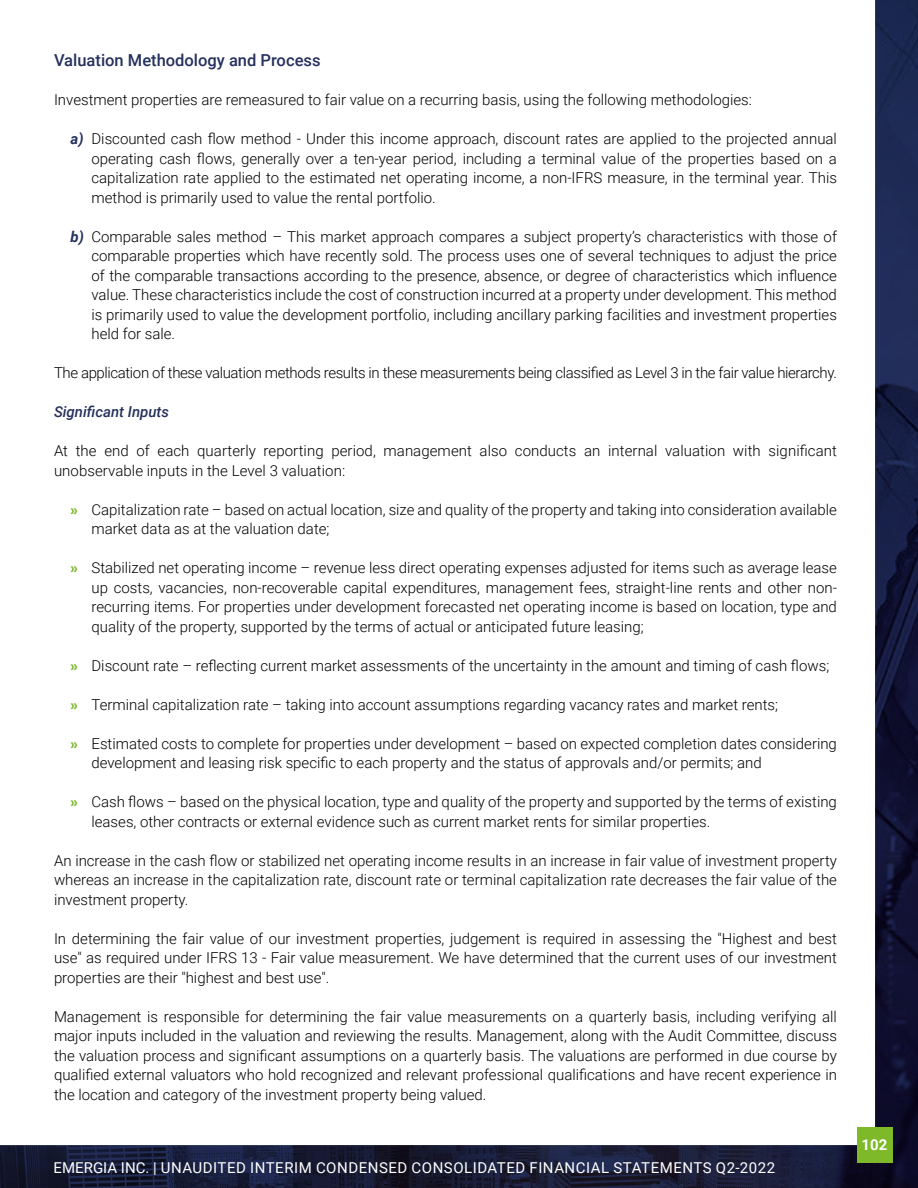
<style>
.page{position:relative;width:918px;height:1188px;background:#fff}
.page>*{position:absolute;margin:0;border:0;box-sizing:border-box;transform-origin:0 0}
.t1{font:500 16.5px "Roboto";color:#25315d}
.t2{font:300 15px/19.5px "Roboto";color:#000;text-align:justify}
.t3{font:300 15px "Roboto";letter-spacing:-.025em;color:#000}
.t4{font:15px "Roboto";letter-spacing:.035em;color:#fff}
.t5{font:italic 500 15px "Roboto";color:#25315d}
.t6{font:700 15px "Roboto";color:#fff}
.s1{font-weight:700;font-style:italic;color:#25315d}
.s2{font-family:"Myriad Pro";font-weight:900;color:#7db928}
</style>
<div class="page">
<img style="left:0;top:1145px;width:293px;height:43px">
<img style="left:293px;top:0;width:625px;height:1188px">
<div style="left:857px;top:1127px;width:36px;height:36px;background:#7db928"></div>
<p class="t1" style="left:54px;top:54px;width:268px">Valuation Methodology and Process</p>
<p class="t2" style="left:54px;top:90px;width:699px">Investment properties are remeasured to fair value on a recurring basis, using the following methodologies:</p>
<p class="t2" style="left:92px;top:129px;width:747px;text-indent:-21px"><span class="s1">a)</span> Discounted cash flow method - Under this income approach, discount rates are applied to the projected annual operating cash flows, generally over a ten-year period, including a terminal value of the properties based on a capitalization rate applied to the estimated net operating income, a non-IFRS measure, in the terminal year. This method is primarily used to value the rental portfolio.</p>
<p class="t2" style="left:92px;top:226px;width:747px;text-indent:-21px"><span class="s1">b)</span> Comparable sales method – This market approach compares a subject property’s characteristics with those of comparable properties which have recently sold. The process uses one of several techniques to adjust the price of the comparable transactions according to the presence, absence, or degree of characteristics which influence value. These characteristics include the cost of construction incurred at a property under development. This method is primarily used to value the development portfolio, including ancillary parking facilities and investment properties held for sale.</p>
<p class="t3" style="left:54px;top:363px;width:784px">The application of these valuation methods results in these measurements being classified as Level 3 in the fair value hierarchy.</p>
<p class="t5" style="left:54px;top:402px;width:117px">Significant Inputs</p>
<p class="t2" style="left:54px;top:441px;width:784px">At the end of each quarterly reporting period, management also conducts an internal valuation with significant unobservable inputs in the Level 3 valuation:</p>
<p class="t2" style="left:92px;top:499px;width:747px;text-indent:-21px"><span class="s2">»</span> Capitalization rate – based on actual location, size and quality of the property and taking into consideration available market data as at the valuation date;</p>
<p class="t2" style="left:92px;top:558px;width:747px;text-indent:-21px"><span class="s2">»</span> Stabilized net operating income – revenue less direct operating expenses adjusted for items such as average lease up costs, vacancies, non-recoverable capital expenditures, management fees, straight-line rents and other non&shy;recurring items. For properties under development forecasted net operating income is based on location, type and quality of the property, supported by the terms of actual or anticipated future leasing;</p>
<p class="t2" style="left:70px;top:655px;width:760px"><span class="s2">»</span> Discount rate – reflecting current market assessments of the uncertainty in the amount and timing of cash flows;</p>
<p class="t2" style="left:70px;top:694px;width:709px"><span class="s2">»</span> Terminal capitalization rate – taking into account assumptions regarding vacancy rates and market rents;</p>
<p class="t2" style="left:92px;top:733px;width:747px;text-indent:-21px"><span class="s2">»</span> Estimated costs to complete for properties under development – based on expected completion dates considering development and leasing risk specific to each property and the status of approvals and/or permits; and</p>
<p class="t2" style="left:92px;top:792px;width:747px;text-indent:-21px"><span class="s2">»</span> Cash flows – based on the physical location, type and quality of the property and supported by the terms of existing leases, other contracts or external evidence such as current market rents for similar properties.</p>
<p class="t2" style="left:54px;top:850px;width:785px">An increase in the cash flow or stabilized net operating income results in an increase in fair value of investment property whereas an increase in the capitalization rate, discount rate or terminal capitalization rate decreases the fair value of the investment property.</p>
<p class="t2" style="left:54px;top:928px;width:784px">In determining the fair value of our investment properties, judgement is required in assessing the "Highest and best use" as required under IFRS 13 - Fair value measurement. We have determined that the current uses of our investment properties are their "highest and best use".</p>
<p class="t2" style="left:54px;top:1006px;width:784px">Management is responsible for determining the fair value measurements on a quarterly basis, including verifying all major inputs included in the valuation and reviewing the results. Management, along with the Audit Committee, discuss the valuation process and significant assumptions on a quarterly basis. The valuations are performed in due course by qualified external valuators who hold recognized and relevant professional qualifications and have recent experience in the location and category of the investment property being valued.</p>
<p class="t4" style="left:54px;top:1160px;width:723px">EMERGIA INC. | UNAUDITED INTERIM CONDENSED CONSOLIDATED FINANCIAL STATEMENTS Q2-2022</p>
<p class="t6" style="left:862px;top:1138px;width:27px">102</p>
</div>
